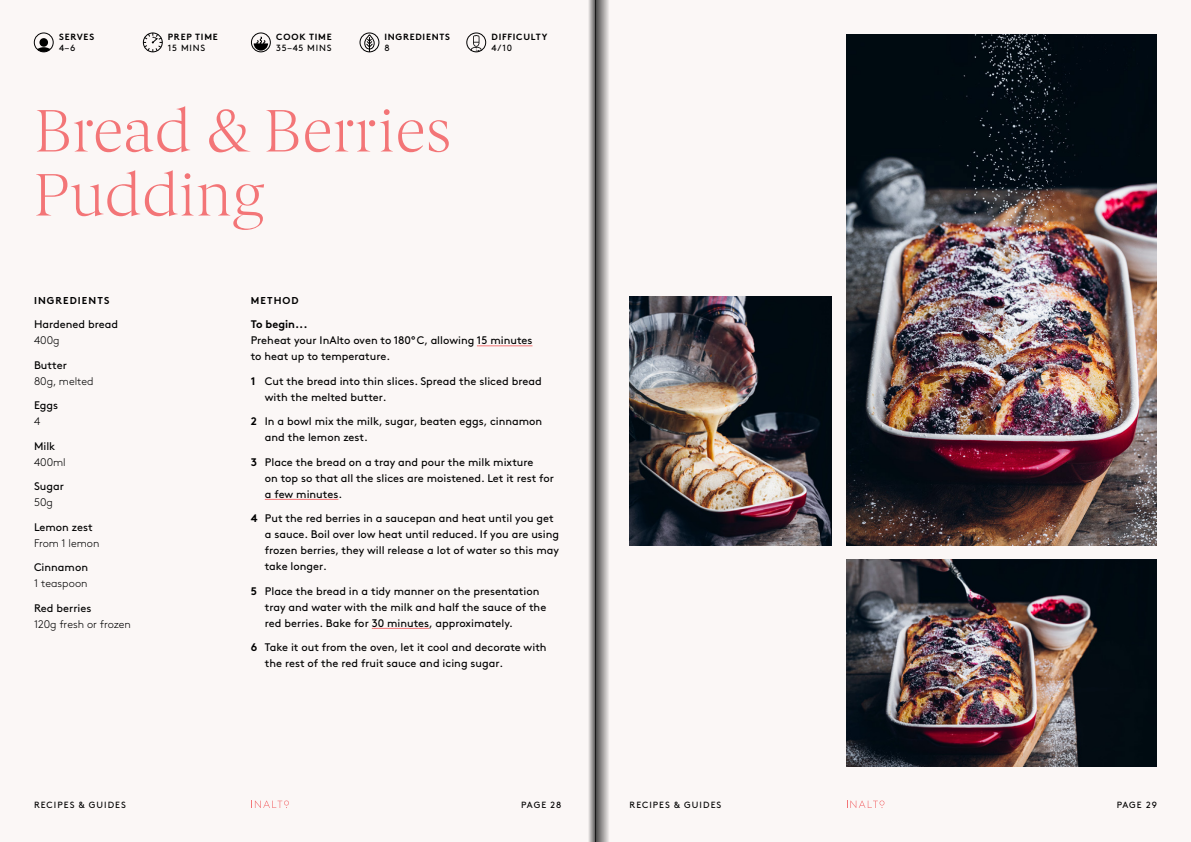
<style>
.page{position:relative;width:1191px;height:842px;background:#fbf7f6}
.page>*{position:absolute;margin:0;border:0;box-sizing:border-box;transform-origin:0 0}
.t1{font:300 60px/64px "Berlingske Serif";letter-spacing:.015em;color:#f37577}
.t2{font:11px/16px "Brown";color:#000}
.t3{font:300 11px "Brown";color:#000}
.t4{font:700 11px "Brown";color:#000}
.t5{font:700 10px "Brown";letter-spacing:.105em;color:#000}
.t6{font:9px "Brown";letter-spacing:.115em;color:#000}
.t7{font:700 9px "Brown";letter-spacing:.08em;color:#000}
.s1{font-weight:700}
</style>
<div class="page">
<svg style="left:847px;top:800px;width:37px;height:8px"></svg>
<svg style="left:251px;top:800px;width:38px;height:8px"></svg>
<hr style="left:477px;top:346px;width:55px;height:1px;background:#f37577">
<hr style="left:265px;top:499px;width:73px;height:1px;background:#f37577">
<hr style="left:372px;top:628px;width:57px;height:1px;background:#f37577">
<img style="left:629px;top:297px;width:203px;height:248px">
<img style="left:846px;top:34px;width:311px;height:511px">
<img style="left:846px;top:559px;width:311px;height:207px">
<svg style="left:35px;top:47px;width:18px;height:5px"></svg>
<div style="left:34px;top:33px;width:19px;height:19px;border:1px solid #000;border-radius:50%"></div>
<div style="left:39px;top:38px;width:9px;height:9px;background:#000;border-radius:50%"></div>
<div style="left:360px;top:33px;width:19px;height:19px;border:1px solid #000;border-radius:50%"></div>
<svg style="left:471px;top:35px;width:10px;height:17px"></svg>
<div style="left:466px;top:33px;width:20px;height:19px;border:1px solid #000;border-radius:50%"></div>
<svg style="left:143px;top:33px;width:19px;height:19px"></svg>
<div style="left:251px;top:33px;width:20px;height:19px;border:1px solid #000;border-radius:50%"></div>
<svg style="left:254px;top:36px;width:14px;height:15px"></svg>
<svg style="left:364px;top:35px;width:11px;height:17px"></svg>
<svg style="left:595px;top:0;width:14px;height:842px"></svg>
<svg style="left:588px;top:0;width:7px;height:842px"></svg>
<p class="t7" style="left:59px;top:30px;width:37px">SERVES</p>
<p class="t6" style="left:59px;top:41px;width:18px">4–6</p>
<p class="t7" style="left:168px;top:30px;width:51px">PREP TIME</p>
<p class="t6" style="left:168px;top:41px;width:39px">15 MINS</p>
<p class="t7" style="left:276px;top:30px;width:57px">COOK TIME</p>
<p class="t6" style="left:276px;top:41px;width:57px">35–45 MINS</p>
<p class="t7" style="left:384px;top:30px;width:67px">INGREDIENTS</p>
<p class="t6" style="left:384px;top:41px;width:7px">8</p>
<p class="t7" style="left:491px;top:30px;width:57px">DIFFICULTY</p>
<p class="t6" style="left:491px;top:41px;width:22px">4/10</p>
<h1 class="t1" style="left:34px;top:98px;width:419px">Bread &amp; Berries<br>Pudding</h1>
<p class="t5" style="left:34px;top:292px;width:77px">INGREDIENTS</p>
<p class="t2" style="left:34px;top:316px;width:86px">Hardened bread</p>
<p class="t3" style="left:34px;top:332px;width:27px">400g</p>
<p class="t2" style="left:34px;top:356px;width:34px">Butter</p>
<p class="t3" style="left:34px;top:373px;width:61px">80g, melted</p>
<p class="t2" style="left:34px;top:397px;width:26px">Eggs</p>
<p class="t3" style="left:34px;top:413px;width:8px">4</p>
<p class="t2" style="left:34px;top:437px;width:23px">Milk</p>
<p class="t3" style="left:34px;top:454px;width:33px">400ml</p>
<p class="t2" style="left:34px;top:478px;width:31px">Sugar</p>
<p class="t3" style="left:34px;top:494px;width:20px">50g</p>
<p class="t2" style="left:34px;top:518px;width:60px">Lemon zest</p>
<p class="t3" style="left:34px;top:535px;width:67px">From 1 lemon</p>
<p class="t2" style="left:34px;top:559px;width:56px">Cinnamon</p>
<p class="t3" style="left:34px;top:575px;width:55px">1 teaspoon</p>
<p class="t2" style="left:34px;top:599px;width:59px">Red berries</p>
<p class="t3" style="left:34px;top:616px;width:98px">120g fresh or frozen</p>
<p class="t5" style="left:251px;top:292px;width:49px">METHOD</p>
<p class="t4" style="left:251px;top:316px;width:58px">To begin...</p>
<p class="t2" style="left:251px;top:332px;width:283px">Preheat your InAlto oven to 180°C, allowing 15 minutes to heat up to temperature.</p>
<p class="t2" style="left:265px;top:372px;width:278px;text-indent:-14px"><span class="s1">1</span> Cut the bread into thin slices. Spread the sliced bread with the melted butter.</p>
<p class="t2" style="left:265px;top:413px;width:279px;text-indent:-14px"><span class="s1">2</span> In a bowl mix the milk, sugar, beaten eggs, cinnamon and the lemon zest.</p>
<p class="t2" style="left:265px;top:453px;width:291px;text-indent:-14px"><span class="s1">3</span> Place the bread on a tray and pour the milk mixture<br>on top so that all the slices are moistened. Let it rest for a few minutes.</p>
<p class="t2" style="left:265px;top:510px;width:296px;text-indent:-14px"><span class="s1">4</span> Put the red berries in a saucepan and heat until you get a sauce. Boil over low heat until reduced. If you are using frozen berries, they will release a lot of water so this may take longer.</p>
<p class="t2" style="left:265px;top:582px;width:283px;text-indent:-14px"><span class="s1">5</span> Place the bread in a tidy manner on the presentation tray and water with the milk and half the sauce of the red berries. Bake for 30 minutes, approximately.</p>
<p class="t2" style="left:265px;top:639px;width:283px;text-indent:-14px"><span class="s1">6</span> Take it out from the oven, let it cool and decorate with the rest of the red fruit sauce and icing sugar.</p>
<p class="t6" style="left:34px;top:798px;width:93px">RECIPES &amp; GUIDES</p>
<p class="t6" style="left:521px;top:798px;width:42px">PAGE 28</p>
<p class="t6" style="left:629px;top:798px;width:93px">RECIPES &amp; GUIDES</p>
<p class="t6" style="left:1116px;top:798px;width:42px">PAGE 29</p>
</div>
